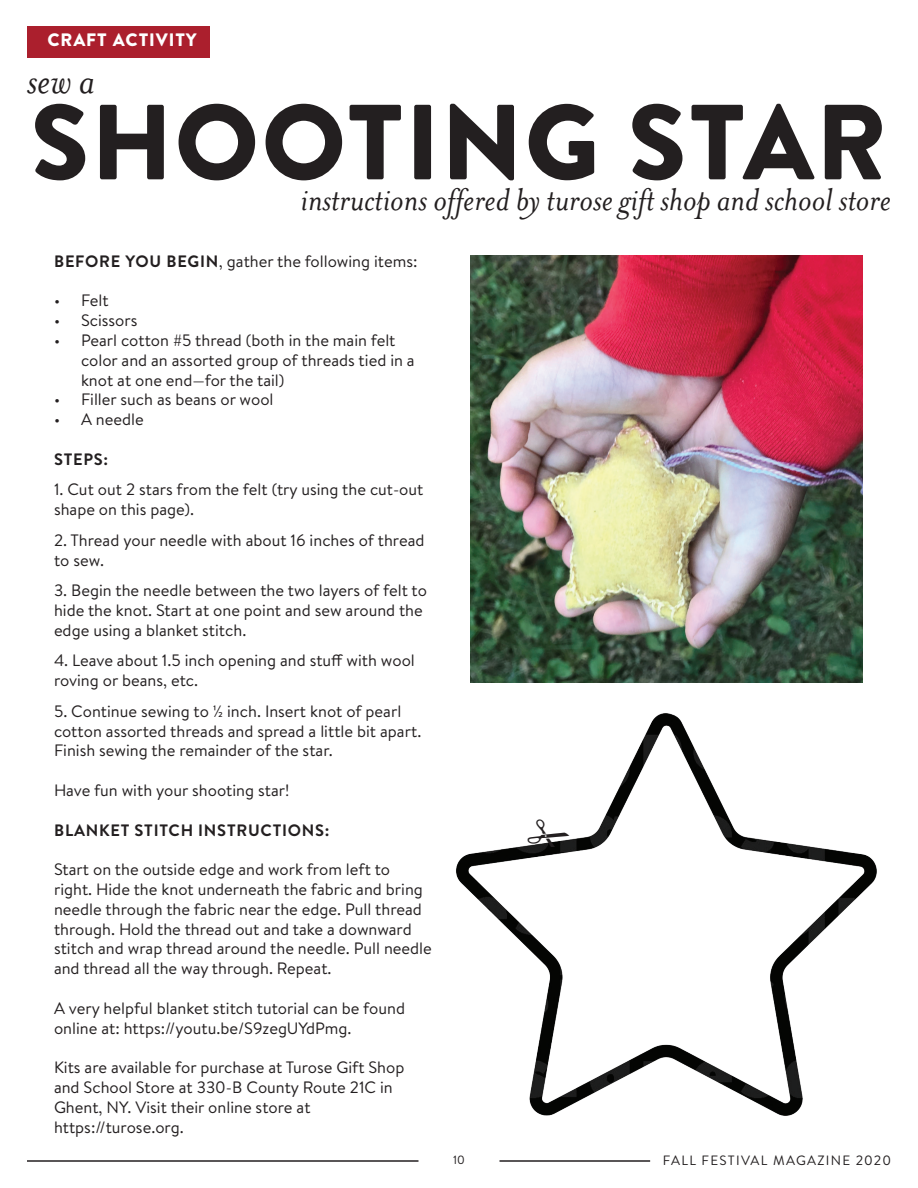
<style>
.page{position:relative;width:918px;height:1188px;background:#fff}
.page>*{position:absolute;margin:0;border:0;box-sizing:border-box;transform-origin:0 0}
.t1{font:900 106.5px "Brandon Text";letter-spacing:.02em;color:#231f20}
.t2{font:italic 42px "Mrs Eaves";color:#231f20}
.t3{font:italic 36px "Mrs Eaves";color:#231f20}
.t4{font:900 18px "Brandon Text";letter-spacing:.05em;color:#fff}
.t5{font:16.5px/19.8px "Brandon Text";color:#231f20}
.t6{font:700 16.5px "Brandon Text";letter-spacing:.045em;color:#231f20}
.t7{font:13.5px "Brandon Text";letter-spacing:.095em;color:#231f20}
.t8{font:12px "Brandon Text";color:#231f20}
.s1{font-weight:700}
</style>
<div class="page">
<hr style="left:27px;top:1160px;width:391px;height:2px;background:#231f20">
<hr style="left:500px;top:1160px;width:150px;height:2px;background:#231f20">
<img style="left:456px;top:713px;width:421px;height:403px">
<div style="left:27px;top:27px;width:183px;height:31px;background:#ab1f2d"></div>
<img style="left:471px;top:255px;width:391px;height:427px">
<svg style="left:528px;top:818px;width:42px;height:29px"></svg>
<p class="t4" style="left:47px;top:27px;width:151px">CRAFT ACTIVITY</p>
<p class="t2" style="left:27px;top:58px;width:69px">sew a</p>
<p class="t1" style="left:31px;top:67px;width:858px">SHOOTING STAR</p>
<p class="t3" style="left:301px;top:180px;width:592px">instructions offered by turose gift shop and school store</p>
<p class="t5" style="left:54px;top:251px;width:365px"><span class="s1">BEFORE YOU BEGIN</span>, gather the following items:</p>
<p class="t5" style="left:54px;top:290px;width:56px">• Felt</p>
<p class="t5" style="left:54px;top:310px;width:85px">• Scissors</p>
<p class="t5" style="left:81px;top:330px;width:335px;text-indent:-27px">• Pearl cotton #5 thread (both in the main felt color and an assorted group of threads tied in a knot at one end—for the tail)</p>
<p class="t5" style="left:54px;top:389px;width:221px">• Filler such as beans or wool</p>
<p class="t5" style="left:54px;top:409px;width:91px">• A needle</p>
<p class="t6" style="left:54px;top:448px;width:56px">STEPS:</p>
<p class="t5" style="left:54px;top:479px;width:371px">1. Cut out 2 stars from the felt (try using the cut-out shape on this page).</p>
<p class="t5" style="left:54px;top:530px;width:372px">2. Thread your needle with about 16 inches of thread to sew.</p>
<p class="t5" style="left:54px;top:580px;width:375px">3. Begin the needle between the two layers of felt to hide the knot. Start at one point and sew around the edge using a blanket stitch.</p>
<p class="t5" style="left:54px;top:650px;width:362px">4. Leave about 1.5 inch opening and stuff with wool roving or beans, etc.</p>
<p class="t5" style="left:54px;top:701px;width:369px">5. Continue sewing to ½ inch. Insert knot of pearl cotton assorted threads and spread a little bit apart.<br>Finish sewing the remainder of the star.</p>
<p class="t5" style="left:54px;top:780px;width:237px">Have fun with your shooting star!</p>
<p class="t6" style="left:54px;top:818px;width:277px">BLANKET STITCH INSTRUCTIONS:</p>
<p class="t5" style="left:54px;top:859px;width:379px">Start on the outside edge and work from left to right. Hide the knot underneath the fabric and bring needle through the fabric near the edge. Pull thread through. Hold the thread out and take a downward stitch and wrap thread around the needle. Pull needle and thread all the way through. Repeat.</p>
<p class="t5" style="left:54px;top:998px;width:353px">A very helpful blanket stitch tutorial can be found online at: https://youtu.be/S9zegUYdPmg.</p>
<p class="t5" style="left:54px;top:1057px;width:352px">Kits are available for purchase at Turose Gift Shop and School Store at 330-B County Route 21C in<br>Ghent, NY. Visit their online store at</p>
<p class="t5" style="left:54px;top:1116px;width:131px">https://turose.org.</p>
<p class="t8" style="left:453px;top:1151px;width:13px">10</p>
<p class="t7" style="left:663px;top:1151px;width:230px">FALL FESTIVAL MAGAZINE 2020</p>
</div>
